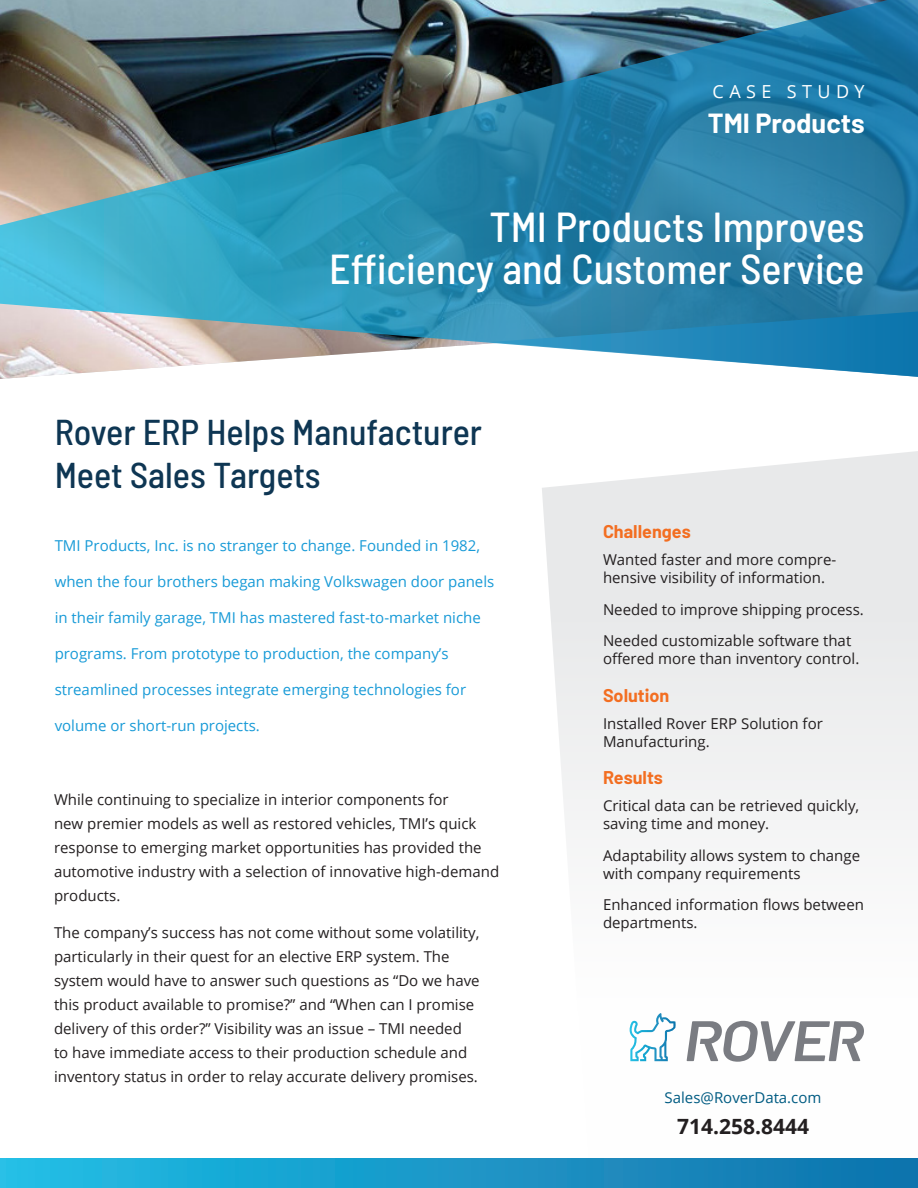
<style>
.page{position:relative;width:918px;height:1188px;background:#fff}
.page>*{position:absolute;margin:0;border:0;box-sizing:border-box;transform-origin:0 0}
.t1{font:500 semi-condensed 42px/42px "Barlow";color:#fff;text-align:right}
.Subtitle{font:500 semi-condensed 36px/43.2px "Barlow";color:#0e3653}
.t2{font:700 27px "Barlow";color:#fff}
.t3{font:700 21px "Open Sans";color:#231f20}
.Right_Section{font:700 18px "Barlow";color:#f36e21}
.t4{font:18px "Open Sans";letter-spacing:.3em;color:#fff}
.Text{font:15px/24px "Open Sans";color:#231f20}
.Right_text{font:15px/18px "Open Sans";color:#231f20}
.Intro{font:15px "Open Sans";color:#179ad7}
.t5{font:15px "Open Sans";color:#005b82}
</style>
<div class="page">
<img style="left:0;top:0;width:918px;height:378px">
<svg style="left:0;top:1158px;width:542px;height:30px"></svg>
<svg style="left:542px;top:451px;width:376px;height:737px"></svg>
<svg style="left:687px;top:1021px;width:177px;height:41px"></svg>
<svg style="left:629px;top:1013px;width:47px;height:48px"></svg>
<p class="t4" style="left:713px;top:80px;width:154px">CASE STUDY</p>
<p class="t2" style="left:708px;top:106px;width:158px">TMI Products</p>
<p class="t1" style="left:329px;top:205px;width:537px">TMI Products Improves<br>Efficiency and Customer Service</p>
<p class="Subtitle" style="left:55px;top:409px;width:429px">Rover ERP Helps Manufacturer<br>Meet Sales Targets</p>
<p class="Intro" style="left:55px;top:535px;width:427px">TMI Products, Inc. is no stranger to change. Founded in 1982,</p>
<p class="Intro" style="left:55px;top:571px;width:441px">when the four brothers began making Volkswagen door panels</p>
<p class="Intro" style="left:55px;top:607px;width:428px">in their family garage, TMI has mastered fast-to-market niche</p>
<p class="Intro" style="left:55px;top:643px;width:396px">programs. From prototype to production, the company’s</p>
<p class="Intro" style="left:55px;top:679px;width:413px">streamlined processes integrate emerging technologies for</p>
<p class="Intro" style="left:55px;top:715px;width:207px">volume or short-run projects.</p>
<p class="Text" style="left:54px;top:787px;width:447px">While continuing to specialize in interior components for<br>new premier models as well as restored vehicles, TMI’s quick response to emerging market opportunities has provided the automotive industry with a selection of innovative high-demand products.</p>
<p class="Text" style="left:54px;top:920px;width:427px">The company’s success has not come without some volatility, particularly in their quest for an elective ERP system. The system would have to answer such questions as “Do we have this product available to promise?” and “When can I promise delivery of this order?” Visibility was an issue – TMI needed to have immediate access to their production schedule and inventory status in order to relay accurate delivery promises.</p>
<p class="Right_Section" style="left:603px;top:521px;width:89px">Challenges</p>
<p class="Right_text" style="left:603px;top:550px;width:235px">Wanted faster and more compre&shy;hensive visibility of information.</p>
<p class="Right_text" style="left:603px;top:600px;width:262px">Needed to improve shipping process.</p>
<p class="Right_text" style="left:603px;top:631px;width:258px">Needed customizable software that offered more than inventory control.</p>
<p class="Right_Section" style="left:603px;top:684px;width:68px">Solution</p>
<p class="Right_text" style="left:603px;top:714px;width:221px">Installed Rover ERP Solution for<br>Manufacturing.</p>
<p class="Right_Section" style="left:603px;top:767px;width:62px">Results</p>
<p class="Right_text" style="left:603px;top:796px;width:258px">Critical data can be retrieved quickly, saving time and money.</p>
<p class="Right_text" style="left:603px;top:846px;width:259px">Adaptability allows system to change with company requirements</p>
<p class="Right_text" style="left:603px;top:895px;width:263px">Enhanced information flows between departments.</p>
<p class="t5" style="left:665px;top:1087px;width:158px">Sales@RoverData.com</p>
<p class="t3" style="left:677px;top:1112px;width:133px">714.258.8444</p>
</div>
